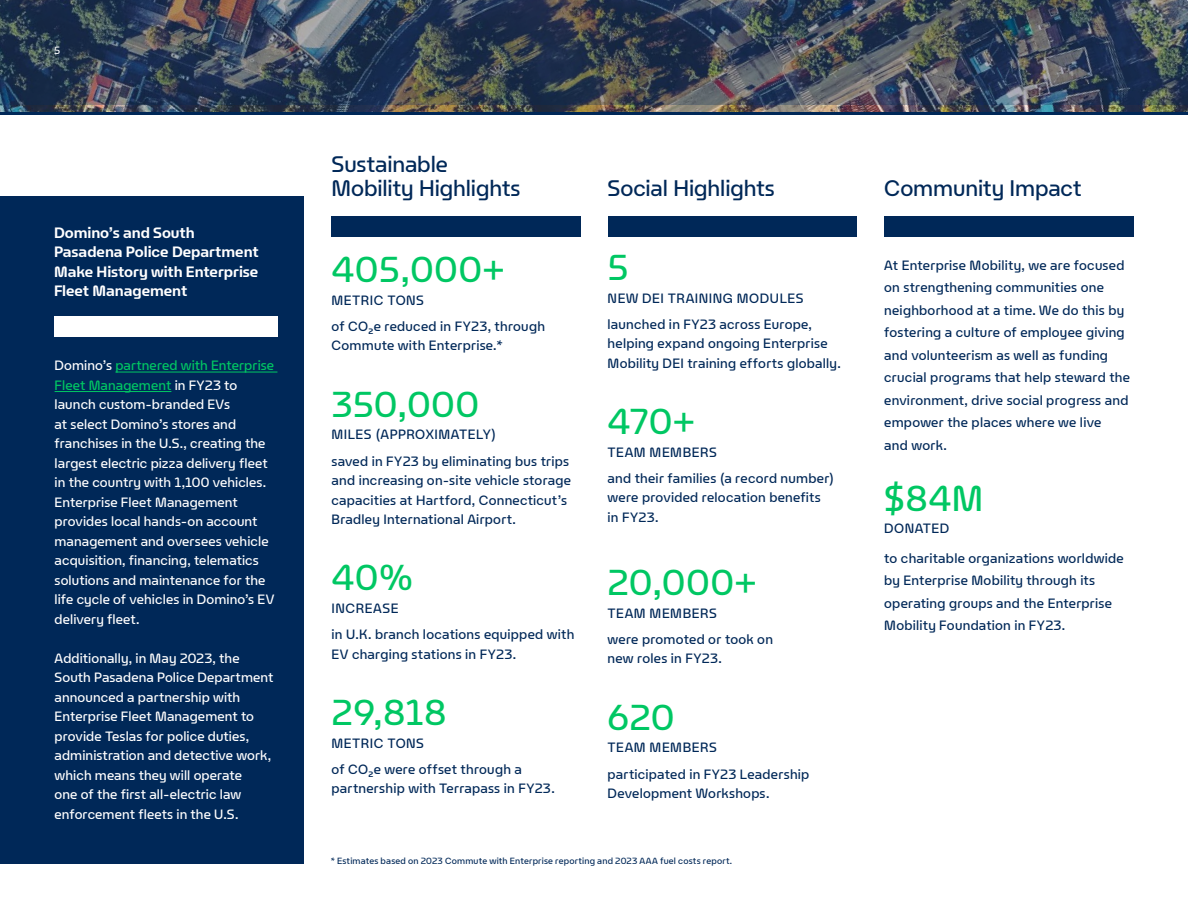
<style>
.page{position:relative;width:1188px;height:918px;background:#fff}
.page>*{position:absolute;margin:0;border:0;box-sizing:border-box;transform-origin:0 0}
.Stat_Number{font:36px "e mobilitytext";letter-spacing:.015em;color:#00c763}
.H2_New{font:22.5px/24px "e mobilitytext";letter-spacing:-.005em;color:#002858}
.Side_Bar_Header{font:700 15px/19.5px "e mobilitytext";letter-spacing:-.005em;color:#fff}
.Primary_Body{font:13.5px/19.5px "e mobilitytext";letter-spacing:.01em;color:#fff}
.Primary_Body-2{font:13.5px/19.5px "e mobilitytext";letter-spacing:.02em;color:#002858}
.Side_Bar_Numbers{font:13.5px/22.5px "e mobilitytext";letter-spacing:.02em;color:#002858}
.ALL_CAPS_STAT_LABEL{font:13.5px/19.5px "e mobilitytext";letter-spacing:.03em;color:#002858}
.t1{font:10.5px "e mobilitytext";color:#fff}
.Footnote{font:9px "e mobilitytext";letter-spacing:.02em;color:#002858}
.s1{color:#00c763}
</style>
<div class="page">
<div style="left:0;top:196px;width:304px;height:668px;background:#002858"></div>
<hr style="left:115px;top:372px;width:162px;height:1px;background:#00c763">
<hr style="left:55px;top:391px;width:116px;height:1px;background:#00c763">
<div style="left:54px;top:317px;width:224px;height:20px;background:#fff"></div>
<div style="left:608px;top:216px;width:249px;height:21px;background:#002858"></div>
<div style="left:332px;top:216px;width:249px;height:21px;background:#002858"></div>
<div style="left:884px;top:216px;width:250px;height:21px;background:#002858"></div>
<div style="left:0;top:94px;width:1188px;height:21px;background:linear-gradient(to right,#002858,#002858)"></div>
<img style="left:0;top:105px;width:1188px;height:6px">
<img style="left:0;top:0;width:1188px;height:105px">
<p class="t1" style="left:54px;top:44px;width:8px">5</p>
<p class="Side_Bar_Header" style="left:54px;top:223px;width:206px">Domino’s and South<br>Pasadena Police Department<br>Make History with Enterprise<br>Fleet Management</p>
<p class="Primary_Body" style="left:55px;top:356px;width:221px">Domino’s <span class="s1">partnered with Enterprise<br>Fleet Management</span> in FY23 to launch custom-branded EVs<br>at select Domino’s stores and franchises in the U.S., creating the largest electric pizza delivery fleet in the country with 1,100 vehicles.<br>Enterprise Fleet Management provides local hands-on account management and oversees vehicle acquisition, financing, telematics solutions and maintenance for the life cycle of vehicles in Domino’s EV delivery fleet.</p>
<p class="Primary_Body" style="left:55px;top:648px;width:220px">Additionally, in May 2023, the<br>South Pasadena Police Department announced a partnership with<br>Enterprise Fleet Management to provide Teslas for police duties, administration and detective work, which means they will operate<br>one of the first all-electric law enforcement fleets in the U.S.</p>
<h2 class="H2_New" style="left:332px;top:152px;width:191px">Sustainable<br>Mobility Highlights</h2>
<p class="Stat_Number" style="left:332px;top:248px;width:174px">405,000+</p>
<p class="ALL_CAPS_STAT_LABEL" style="left:332px;top:290px;width:94px">METRIC TONS</p>
<p class="Primary_Body-2" style="left:332px;top:316px;width:215px">of CO<sub>2</sub>e reduced in FY23, through<br>Commute with Enterprise.*</p>
<p class="Stat_Number" style="left:332px;top:383px;width:149px">350,000</p>
<p class="ALL_CAPS_STAT_LABEL" style="left:332px;top:425px;width:166px">MILES (APPROXIMATELY)</p>
<p class="Primary_Body-2" style="left:332px;top:451px;width:241px">saved in FY23 by eliminating bus trips and increasing on-site vehicle storage capacities at Hartford, Connecticut’s Bradley International Airport.</p>
<p class="Stat_Number" style="left:332px;top:556px;width:83px">40%</p>
<p class="ALL_CAPS_STAT_LABEL" style="left:332px;top:598px;width:69px">INCREASE</p>
<p class="Primary_Body-2" style="left:332px;top:625px;width:244px">in U.K. branch locations equipped with<br>EV charging stations in FY23.</p>
<p class="Stat_Number" style="left:332px;top:691px;width:116px">29,818</p>
<p class="ALL_CAPS_STAT_LABEL" style="left:332px;top:733px;width:94px">METRIC TONS</p>
<p class="Primary_Body-2" style="left:332px;top:759px;width:225px">of CO<sub>2</sub>e were offset through a partnership with Terrapass in FY23.</p>
<h2 class="H2_New" style="left:608px;top:176px;width:169px">Social Highlights</h2>
<p class="Stat_Number" style="left:608px;top:246px;width:23px">5</p>
<p class="ALL_CAPS_STAT_LABEL" style="left:608px;top:288px;width:197px">NEW DEI TRAINING MODULES</p>
<p class="Primary_Body-2" style="left:608px;top:314px;width:235px">launched in FY23 across Europe, helping expand ongoing Enterprise<br>Mobility DEI training efforts globally.</p>
<p class="Stat_Number" style="left:608px;top:400px;width:89px">470+</p>
<p class="ALL_CAPS_STAT_LABEL" style="left:608px;top:442px;width:111px">TEAM MEMBERS</p>
<p class="ALL_CAPS_STAT_LABEL" style="left:608px;top:468px;width:228px">and their families (a record number) were provided relocation benefits in FY23.</p>
<p class="Stat_Number" style="left:608px;top:561px;width:150px">20,000+</p>
<p class="ALL_CAPS_STAT_LABEL" style="left:608px;top:603px;width:111px">TEAM MEMBERS</p>
<p class="Primary_Body-2" style="left:608px;top:629px;width:167px">were promoted or took on new roles in FY23.</p>
<p class="Stat_Number" style="left:608px;top:696px;width:68px">620</p>
<p class="ALL_CAPS_STAT_LABEL" style="left:608px;top:738px;width:111px">TEAM MEMBERS</p>
<p class="Primary_Body-2" style="left:608px;top:764px;width:203px">participated in FY23 Leadership<br>Development Workshops.</p>
<p class="Footnote" style="left:331px;top:855px;width:403px">* Estimates based on 2023 Commute with Enterprise reporting and 2023 AAA fuel costs report.</p>
<h2 class="H2_New" style="left:884px;top:176px;width:199px">Community Impact</h2>
<p class="Side_Bar_Numbers" style="left:884px;top:254px;width:247px">At Enterprise Mobility, we are focused on strengthening communities one neighborhood at a time. We do this by fostering a culture of employee giving and volunteerism as well as funding crucial programs that help steward the environment, drive social progress and empower the places where we live<br>and work.</p>
<p class="Stat_Number" style="left:884px;top:477px;width:101px">$84M</p>
<p class="ALL_CAPS_STAT_LABEL" style="left:884px;top:519px;width:67px">DONATED</p>
<p class="Side_Bar_Numbers" style="left:884px;top:547px;width:241px">to charitable organizations worldwide by Enterprise Mobility through its operating groups and the Enterprise Mobility Foundation in FY23.</p>
</div>
